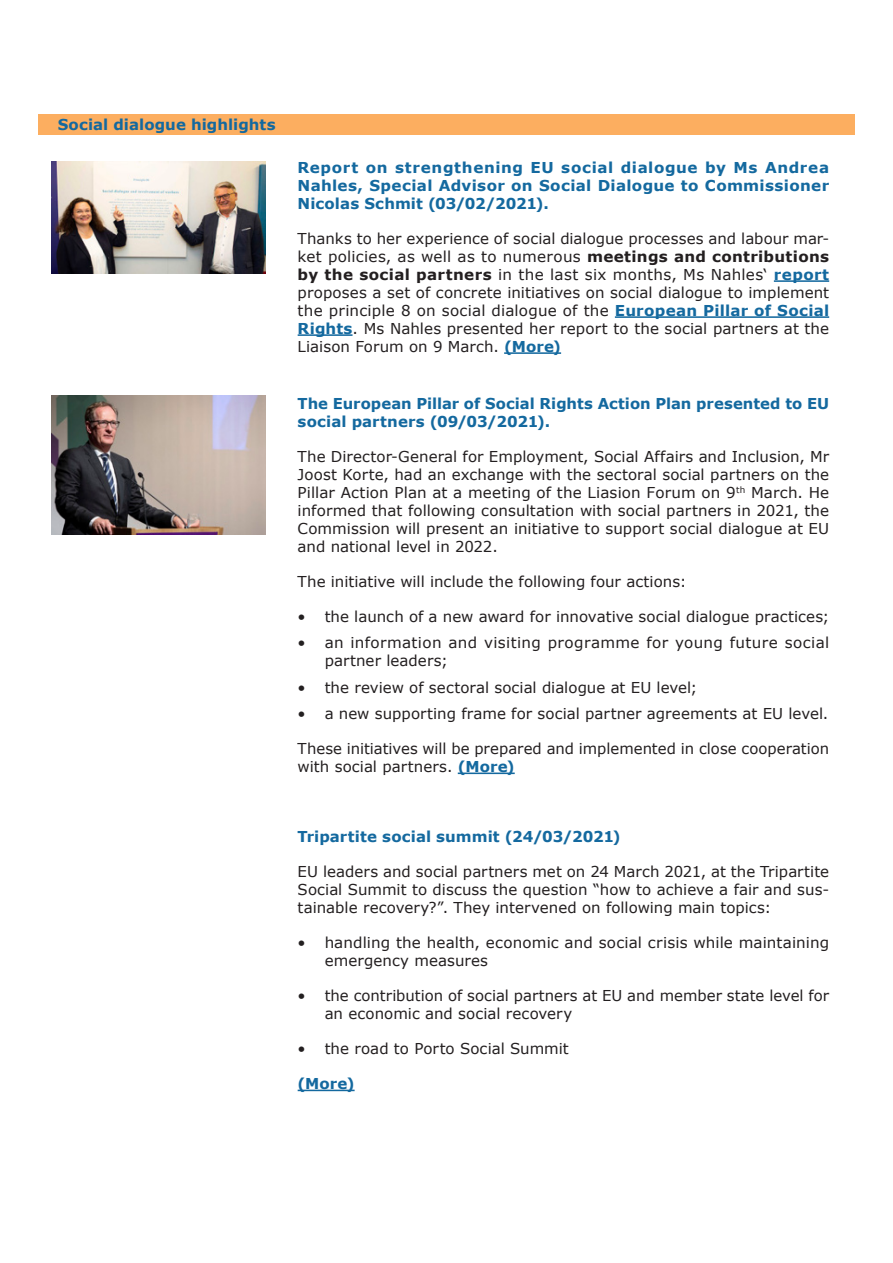
<style>
.page{position:relative;width:893px;height:1263px;background:#fff}
.page>*{position:absolute;margin:0;border:0;box-sizing:border-box;transform-origin:0 0}
.Body{font:15px/18px "Verdana";letter-spacing:.005em;color:#231f20;text-align:justify}
.Body-2{font:700 15px/18px "Verdana";letter-spacing:.005em;color:#14699f;text-align:justify}
.Body-3{font:15px/18px "Verdana";letter-spacing:.025em;color:#231f20}
.s1{font-weight:700}
.s2{font-weight:700;color:#14699f}
</style>
<div class="page">
<hr style="left:774px;top:280px;width:55px;height:2px;background:#14699f">
<hr style="left:615px;top:316px;width:214px;height:2px;background:#14699f">
<hr style="left:298px;top:334px;width:55px;height:2px;background:#14699f">
<hr style="left:504px;top:352px;width:57px;height:2px;background:#14699f">
<hr style="left:458px;top:772px;width:57px;height:2px;background:#14699f">
<hr style="left:298px;top:1090px;width:57px;height:1px;background:#14699f">
<div style="left:39px;top:114px;width:816px;height:21px;background:#fcae60"></div>
<img style="left:51px;top:162px;width:214px;height:112px">
<img style="left:51px;top:395px;width:214px;height:140px">
<p class="Body-2" style="left:58px;top:115px;width:219px">Social dialogue highlights</p>
<p class="Body-2" style="left:298px;top:158px;width:533px">Report on strengthening EU social dialogue by Ms Andrea Nahles, Special Advisor on Social Dialogue to Commissioner Nicolas Schmit (03/02/2021).</p>
<p class="Body" style="left:298px;top:229px;width:533px">Thanks to her experience of social dialogue processes and labour mar&shy;ket policies, as well as to numerous <span class="s1">meetings and contributions by the social partners</span> in the last six months, Ms Nahles‘ <span class="s2">report </span>proposes a set of concrete initiatives on social dialogue to implement the principle 8 on social dialogue of the <span class="s2">European Pillar of Social Rights</span>. Ms Nahles presented her report to the social partners at the Liaison Forum on 9 March. <span class="s2">(More)</span></p>
<p class="Body-2" style="left:298px;top:394px;width:533px">The European Pillar of Social Rights Action Plan presented to EU social partners (09/03/2021).</p>
<p class="Body" style="left:298px;top:447px;width:533px">The Director-General for Employment, Social Affairs and Inclusion, Mr Joost Korte, had an exchange with the sectoral social partners on the Pillar Action Plan at a meeting of the Liasion Forum on 9<sup>th</sup> March. He informed that following consultation with social partners in 2021, the Commission will present an initiative to support social dialogue at EU and national level in 2022.</p>
<p class="Body" style="left:298px;top:572px;width:390px">The initiative will include the following four actions:</p>
<p class="Body" style="left:298px;top:607px;width:533px">• the launch of a new award for innovative social dialogue practices;</p>
<p class="Body-3" style="left:325px;top:634px;width:506px;text-indent:-27px">• an information and visiting programme for young future social partner leaders;</p>
<p class="Body" style="left:298px;top:678px;width:401px">• the review of sectoral social dialogue at EU level;</p>
<p class="Body" style="left:298px;top:705px;width:532px">• a new supporting frame for social partner agreements at EU level.</p>
<p class="Body" style="left:298px;top:740px;width:533px">These initiatives will be prepared and implemented in close cooperation with social partners. <span class="s2">(More)</span></p>
<p class="Body-2" style="left:298px;top:827px;width:325px">Tripartite social summit (24/03/2021)</p>
<p class="Body" style="left:298px;top:863px;width:533px">EU leaders and social partners met on 24 March 2021, at the Tripartite Social Summit to discuss the question “how to achieve a fair and sus&shy;tainable recovery?”. They intervened on following main topics:</p>
<p class="Body" style="left:325px;top:934px;width:506px;text-indent:-27px">• handling the health, economic and social crisis while maintaining emergency measures</p>
<p class="Body" style="left:325px;top:987px;width:506px;text-indent:-27px">• the contribution of social partners at EU and member state level for an economic and social recovery</p>
<p class="Body" style="left:298px;top:1040px;width:273px">• the road to Porto Social Summit</p>
<p class="Body-2" style="left:298px;top:1074px;width:58px">(More)</p>
</div>
